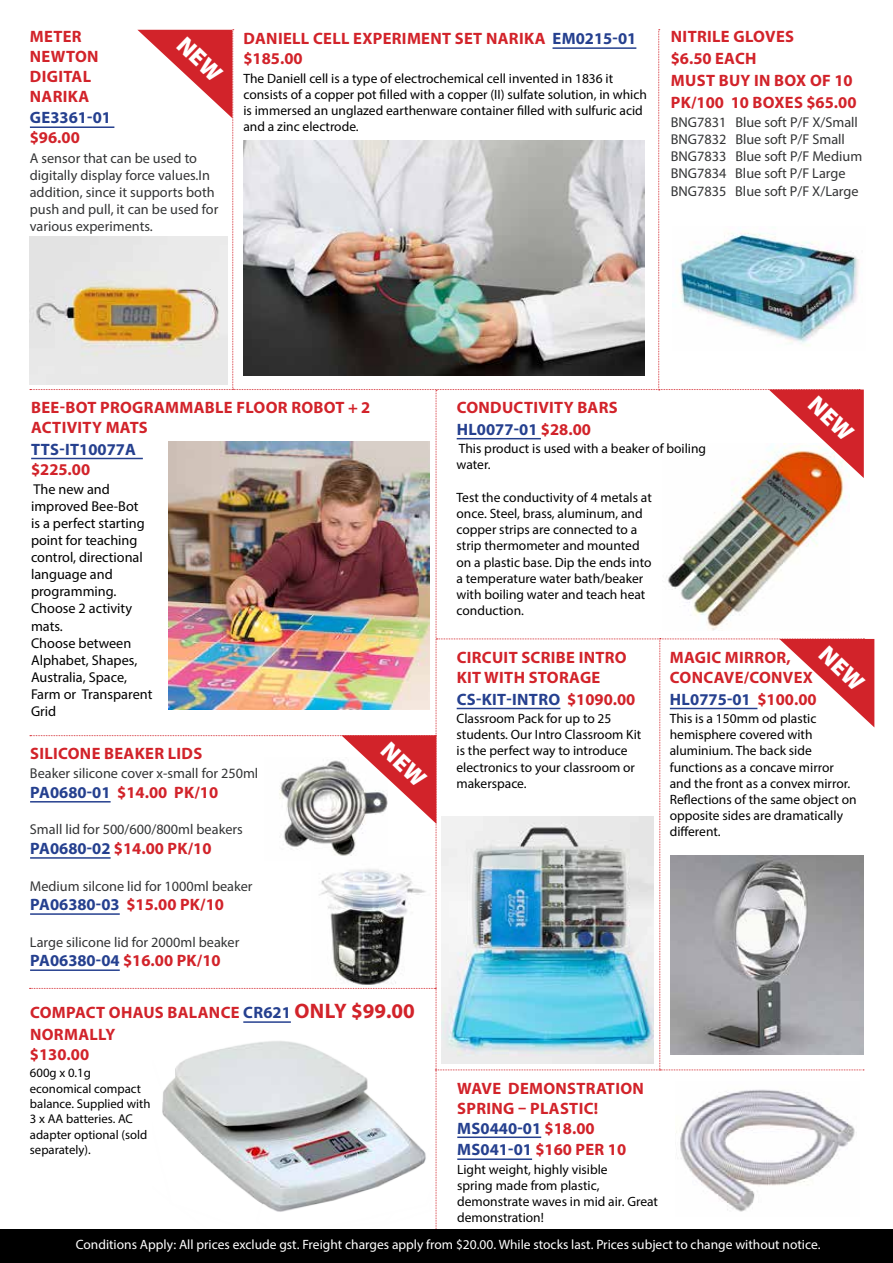
<style>
.page{position:relative;width:893px;height:1263px;background:#fff}
.page>*{position:absolute;margin:0;border:0;box-sizing:border-box;transform-origin:0 0}
.t1{font:700 21px "Myriad Pro";color:#d2232a}
.t2{font:700 16.5px/19.8px "Myriad Pro";letter-spacing:.015em;color:#d2232a}
.t3{font:700 16.5px/21.9px "Myriad Pro";color:#25408f;text-align:right}
.t4{font:14.25px/17.1px "Myriad Pro";color:#343536}
.t5{font:14.25px/17.1px "Myriad Pro";color:#000}
.t6{font:13.5px/16.2px "Myriad Pro";color:#000}
.t7{font:13.5px "Myriad Pro";color:#fff}
.t8{font:12.75px/15.3px "Myriad Pro";color:#000}
.s1{color:#25408f}
.s2{font-size:21px;color:#d2232a}
.s3{color:#d2232a}
</style>
<div class="page">
<div style="left:0;top:1230px;width:893px;height:33px;background:#000"></div>
<img style="left:30px;top:29px;width:844px;height:1201px">
<p class="t2" style="left:30px;top:26px;width:68px">METER<br>NEWTON<br>DIGITAL<br>NARIKA</p>
<p class="t3" style="left:30px;top:106px;width:83px">GE3361-01</p>
<p class="t2" style="left:30px;top:127px;width:52px">$96.00</p>
<p class="t4" style="left:30px;top:149px;width:190px">A sensor that can be used to digitally display force values.In addition, since it supports both push and pull, it can be used for various experiments.</p>
<p class="t2" style="left:244px;top:28px;width:22px">DANIELL</p>
<p class="t2" style="left:313px;top:28px;width:20px">CELL</p>
<p class="t2" style="left:353px;top:28px;width:31px">EXPERIMENT</p>
<p class="t2" style="left:455px;top:28px;width:183px">SET NARIKA <span class="s1">EM0215-01</span></p>
<p class="t2" style="left:243px;top:48px;width:61px">$185.00</p>
<p class="t6" style="left:243px;top:70px;width:405px">The Daniell cell is a type of electrochemical cell invented in 1836 it consists of a copper pot filled with a copper (II) sulfate solution, in which is immersed an unglazed earthenware container filled with sulfuric acid and a zinc electrode.</p>
<p class="t2" style="left:671px;top:26px;width:21px">NITRILE</p>
<p class="t2" style="left:733px;top:26px;width:43px">GLOVES</p>
<p class="t2" style="left:671px;top:48px;width:55px">$6.50 EAC</p>
<p class="t2" style="left:745px;top:48px;width:13px">H</p>
<p class="t2" style="left:671px;top:70px;width:60px">MUST BUY</p>
<p class="t2" style="left:671px;top:69px;width:187px;line-height:21.9px;text-align:right">IN BOX OF 10<br>PK/100 10 BOXES $65.00</p>
<p class="t4" style="left:671px;top:114px;width:193px">BNG7831 Blue soft P/F X/Small<br>BNG7832 Blue soft P/F Small<br>BNG7833 Blue soft P/F Medium<br>BNG7834 Blue soft P/F Large<br>BNG7835 Blue soft P/F X/Large</p>
<p class="t2" style="left:31px;top:397px;width:125px">BEE-BOT PROGRAMMABLE</p>
<p class="t2" style="left:236px;top:397px;width:135px">FLOOR ROBOT + 2</p>
<p class="t2" style="left:31px;top:417px;width:21px">ACTIVITY</p>
<p class="t2" style="left:106px;top:417px;width:25px">MATS</p>
<p class="t3" style="left:31px;top:438px;width:106px">TTS-IT10077A</p>
<p class="t2" style="left:31px;top:458px;width:61px">$225.00</p>
<p class="t5" style="left:31px;top:480px;width:123px">The new and improved Bee-Bot<br>is a perfect starting point for teaching control, directional language and programming.<br>Choose 2 activity mats.<br>Choose between<br>Alphabet, Shapes,<br>Australia, Space,<br>Farm or Transparent<br>Grid</p>
<p class="t2" style="left:30px;top:743px;width:18px">SILIC</p>
<p class="t2" style="left:68px;top:743px;width:118px">ONE BEAKER LIDS</p>
<p class="t4" style="left:30px;top:765px;width:230px">Beaker silicone cover x-small for 250ml</p>
<p class="t2" style="left:30px;top:782px;width:190px"><span class="s1">PA0680-01</span> $14.00 PK/10</p>
<p class="t4" style="left:30px;top:821px;width:214px">Small lid for 500/600/800ml beakers</p>
<p class="t2" style="left:30px;top:838px;width:183px"><span class="s1">PA0680-02</span> $14.00 PK/10</p>
<p class="t4" style="left:30px;top:877px;width:224px">Medium silcone lid for 1000ml beaker</p>
<p class="t2" style="left:30px;top:894px;width:195px"><span class="s1">PA06380-03</span> $15.00 PK/10</p>
<p class="t4" style="left:30px;top:933px;width:211px">Large silicone lid for 2000ml beaker</p>
<p class="t2" style="left:30px;top:950px;width:192px"><span class="s1">PA06380-04</span> $16.00 PK/10</p>
<p class="t2" style="left:30px;top:1002px;width:34px">COMPACT</p>
<p class="t2" style="left:109px;top:1002px;width:35px">OHAUS</p>
<p class="t2" style="left:168px;top:1002px;width:12px">BALANCE</p>
<p class="t3" style="left:243px;top:1001px;width:65px">CR621 <span class="s2">ONLY</span></p>
<h1 class="t1" style="left:351px;top:997px;width:65px">$99.00</h1>
<p class="t2" style="left:30px;top:1024px;width:61px">NORMALLY $130.00</p>
<p class="t8" style="left:30px;top:1065px;width:122px">600g x 0.1g economical compact balance. Supplied with<br>3 x AA batteries. AC adapter optional (sold separately).</p>
<p class="t2" style="left:457px;top:396px;width:136px;line-height:21.9px;text-align:right">BARS<br><span class="s1">HL0077-01</span> $28.00</p>
<p class="t6" style="left:456px;top:440px;width:251px">This product is used with a beaker of boiling water.</p>
<p class="t6" style="left:456px;top:489px;width:197px">Test the conductivity of 4 metals at once. Steel, brass, aluminum, and copper strips are connected to a strip thermometer and mounted on a plastic base. Dip the ends into a temperature water bath/beaker with boiling water and teach heat conduction.</p>
<p class="t2" style="left:457px;top:647px;width:20px">CIRCUIT</p>
<p class="t2" style="left:521px;top:647px;width:19px">SCRIBE</p>
<p class="t2" style="left:579px;top:647px;width:16px">INTR</p>
<p class="t2" style="left:615px;top:647px;width:13px">O</p>
<p class="t2" style="left:457px;top:666px;width:180px;line-height:21.9px">KIT WITH STORAGE<br><span class="s1">CS-KIT-INTRO</span> $1090.00</p>
<p class="t6" style="left:456px;top:710px;width:186px">Classroom Pack for up to 25 students. Our Intro Classroom Kit is the perfect way to introduce electronics to your classroom or makerspace.</p>
<p class="t2" style="left:457px;top:397px;width:33px">CONDUCTIVITY</p>
<p class="t2" style="left:670px;top:647px;width:122px">MAGIC MIRROR,<br>CONCAVE</p>
<p class="t2" style="left:744px;top:667px;width:39px">/CONVE</p>
<p class="t3" style="left:670px;top:666px;width:148px"><span class="s3">X<br></span>HL0775-01 <span class="s3">$100.00</span></p>
<p class="t6" style="left:670px;top:710px;width:188px">This is a 150mm od plastic hemisphere covered with aluminium. The back side functions as a concave mirror and the front as a convex mirror.<br>Reflections of the same object on opposite sides are dramatically different.</p>
<p class="t2" style="left:457px;top:1078px;width:188px">WAVE DEMONSTRATION<br>SPRING – PLASTIC!<br><span class="s1">MS0440-01</span> $18.00</p>
<p class="t3" style="left:457px;top:1138px;width:129px">MS041-01 <span class="s3">$160 PER</span></p>
<p class="t2" style="left:608px;top:1139px;width:20px">10</p>
<p class="t6" style="left:457px;top:1161px;width:202px">Light weight, highly visible<br>spring made from plastic, demonstrate waves in mid air. Great demonstration!</p>
<p class="t7" style="left:76px;top:1236px;width:746px">Conditions Apply: All prices exclude gst. Freight charges apply from $20.00. While stocks last. Prices subject to change without notice.</p>
</div>
